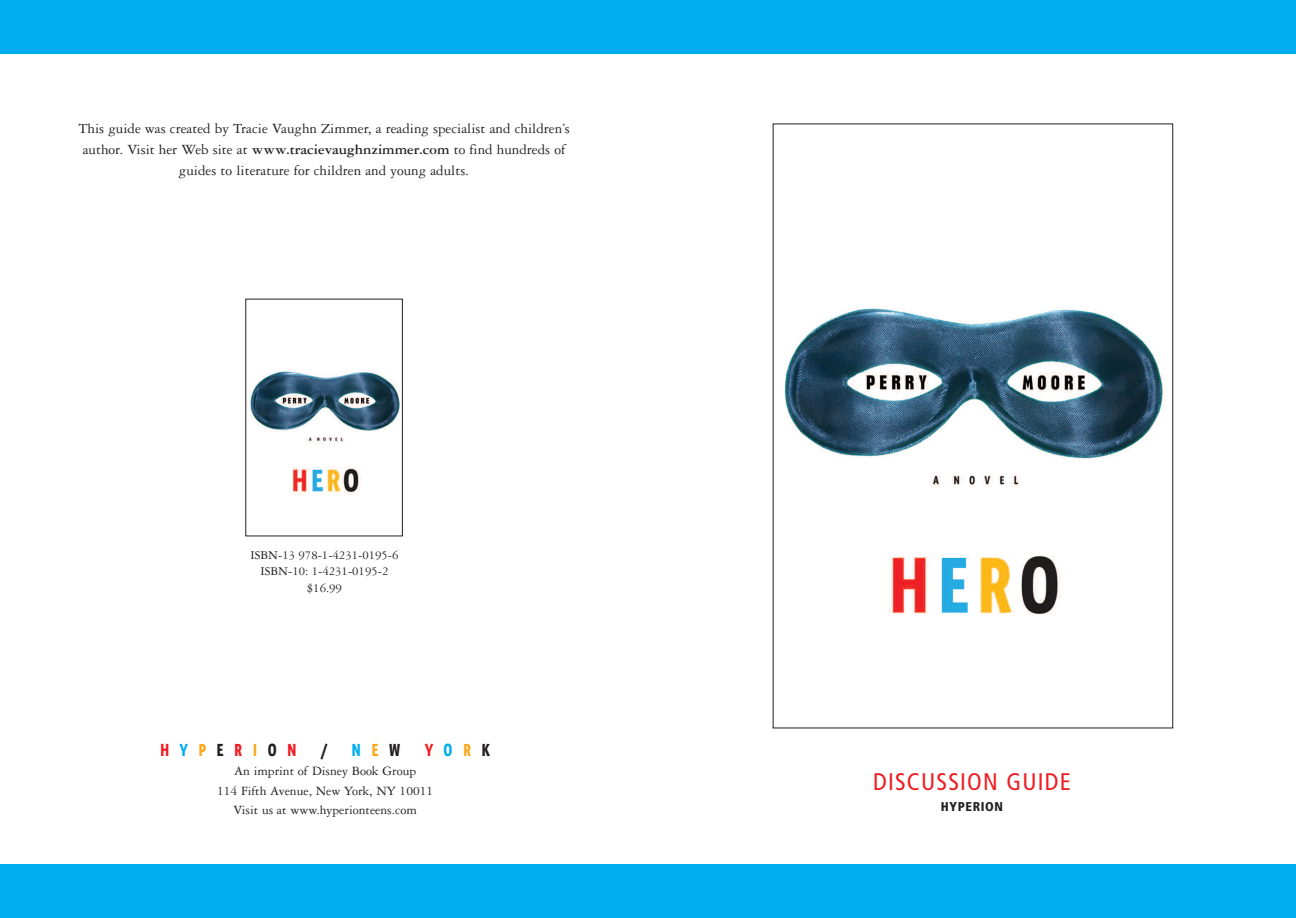
<style>
.page{position:relative;width:1296px;height:918px;background:#fff}
.page>*{position:absolute;margin:0;border:0;box-sizing:border-box;transform-origin:0 0}
.t1{font:condensed 24px "Frutiger";letter-spacing:.05em;color:#ee1d23}
.t2{font:700 21px "Eureka Sans Cond";letter-spacing:.5em;color:#231f20}
.t3{font:15px/21px "Garamond Three";color:#231f20;text-align:center}
.t4{font:13.5px/19.5px "Garamond Three";color:#231f20;text-align:center}
.t5{font:12.75px/16.5px "Garamond Three";color:#231f20;text-align:center}
.t6{font:900 condensed 12.75px "Frutiger";letter-spacing:.05em;color:#231f20}
.s1{font-weight:700}
.s2{color:#ee1d23}
.s3{color:#00aeef}
.s4{color:#f9a91b}
</style>
<div class="page">
<div style="left:0;top:0;width:1296px;height:54px;background:#00aeef"></div>
<div style="left:0;top:864px;width:1296px;height:54px;background:#00aeef"></div>
<img style="left:784px;top:308px;width:381px;height:306px">
<img style="left:248px;top:369px;width:153px;height:127px">
<div style="left:245px;top:299px;width:158px;height:237px;border:1px solid #231f20"></div>
<p class="t3" style="left:78px;top:120px;width:493px">This guide was created by Tracie Vaughn Zimmer, a reading specialist and children’s author. Visit her Web site at <span class="s1">www.tracievaughnzimmer.com</span> to find hundreds of guides to literature for children and young adults.</p>
<p class="t5" style="left:251px;top:548px;width:149px">ISBN-13 978-1-4231-0195-6<br>ISBN-10: 1-4231-0195-2 $16.99</p>
<h2 class="t2" style="left:160px;top:736px;width:332px"><span class="s2">H</span><span class="s3">Y</span><span class="s4">P</span>E<span class="s2">R</span><span class="s4">I</span>O<span class="s2">N</span> / <span class="s3">N</span><span class="s4">E</span>W <span class="s2">Y</span><span class="s3">O</span><span class="s4">R</span>K</h2>
<p class="t4" style="left:217px;top:762px;width:218px">An imprint of Disney Book Group<br>114 Fifth Avenue, New York, NY 10011<br>Visit us at www.hyperionteens.com</p>
<h1 class="t1" style="left:873px;top:772px;width:199px">DISCUSSION GUIDE</h1>
<p class="t6" style="left:941px;top:801px;width:64px">HYPERION</p>
</div>
